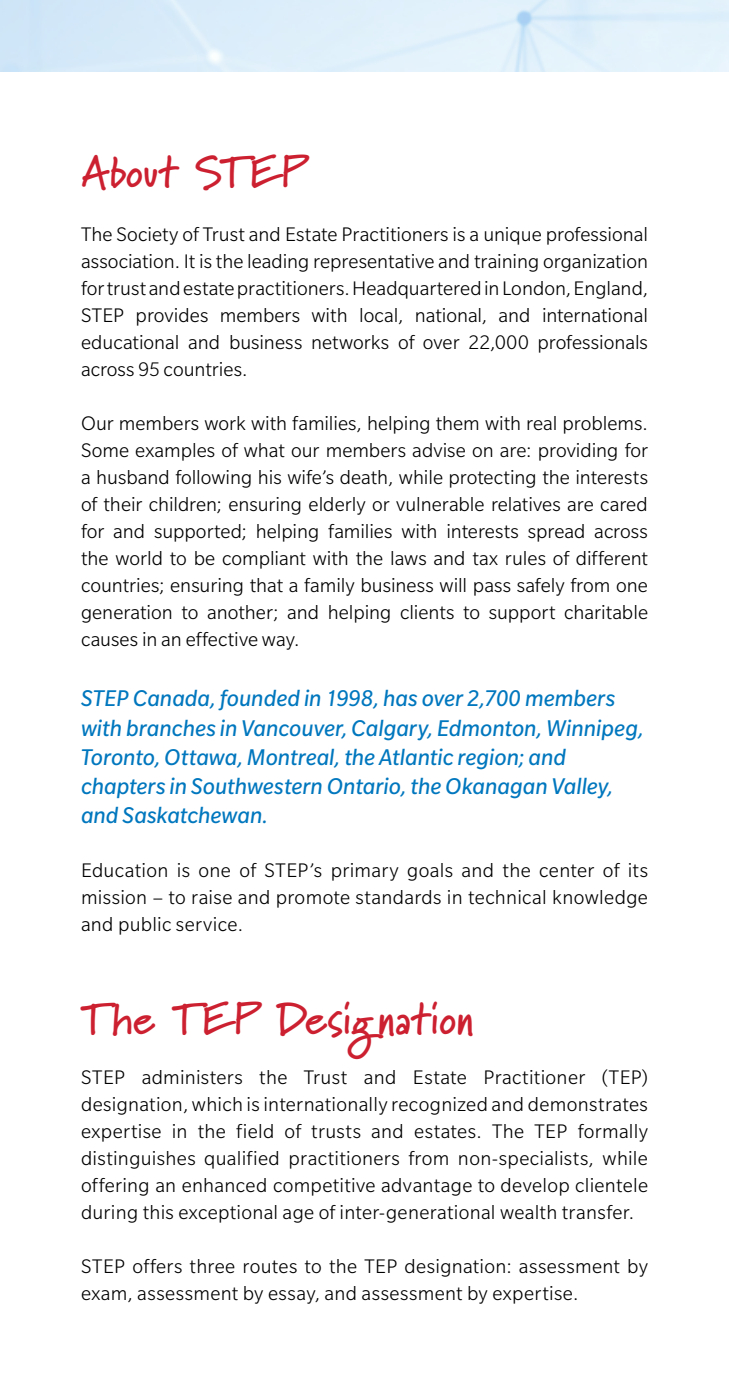
<style>
.page{position:relative;width:729px;height:1377px;background:#fff}
.page>*{position:absolute;margin:0;border:0;box-sizing:border-box;transform-origin:0 0}
.t1{font:700 45px "Marydale";letter-spacing:.005em;color:#cc2030}
.t2{font:italic 24.75px/29.2px "Slate Std";color:#0077be}
.t3{font:300 21.38px/27px "Slate Std";letter-spacing:.015em;color:#000;text-align:justify}
</style>
<div class="page">
<h1 class="t1" style="left:81px;top:145px;width:227px">About STEP</h1>
<p class="t3" style="left:81px;top:220px;width:569px">The Society of Trust and Estate Practitioners is a unique professional association. It is the leading representative and training organization for trust and estate practitioners. Headquartered in London, England, STEP provides members with local, national, and international educational and business networks of over 22,000 professionals across 95 countries.</p>
<p class="t3" style="left:81px;top:409px;width:569px">Our members work with families, helping them with real problems.<br>Some examples of what our members advise on are: providing for a husband following his wife’s death, while protecting the interests of their children; ensuring elderly or vulnerable relatives are cared for and supported; helping families with interests spread across the world to be compliant with the laws and tax rules of different countries; ensuring that a family business will pass safely from one generation to another; and helping clients to support charitable causes in an effective way.</p>
<p class="t2" style="left:81px;top:684px;width:564px">STEP Canada, founded in 1998, has over 2,700 members with branches in Vancouver, Calgary, Edmonton, Winnipeg, Toronto, Ottawa, Montreal, the Atlantic region; and chapters in Southwestern Ontario, the Okanagan Valley, and Saskatchewan.</p>
<p class="t3" style="left:81px;top:857px;width:569px">Education is one of STEP’s primary goals and the center of its mission – to raise and promote standards in technical knowledge and public service.</p>
<h1 class="t1" style="left:81px;top:992px;width:394px">The TEP Designation</h1>
<p class="t3" style="left:81px;top:1064px;width:569px">STEP administers the Trust and Estate Practitioner (TEP) designation, which is internationally recognized and demonstrates expertise in the field of trusts and estates. The TEP formally distinguishes qualified practitioners from non-specialists, while offering an enhanced competitive advantage to develop clientele during this exceptional age of inter-generational wealth transfer.</p>
<p class="t3" style="left:81px;top:1253px;width:569px">STEP offers three routes to the TEP designation: assessment by exam, assessment by essay, and assessment by expertise.</p>
</div>
